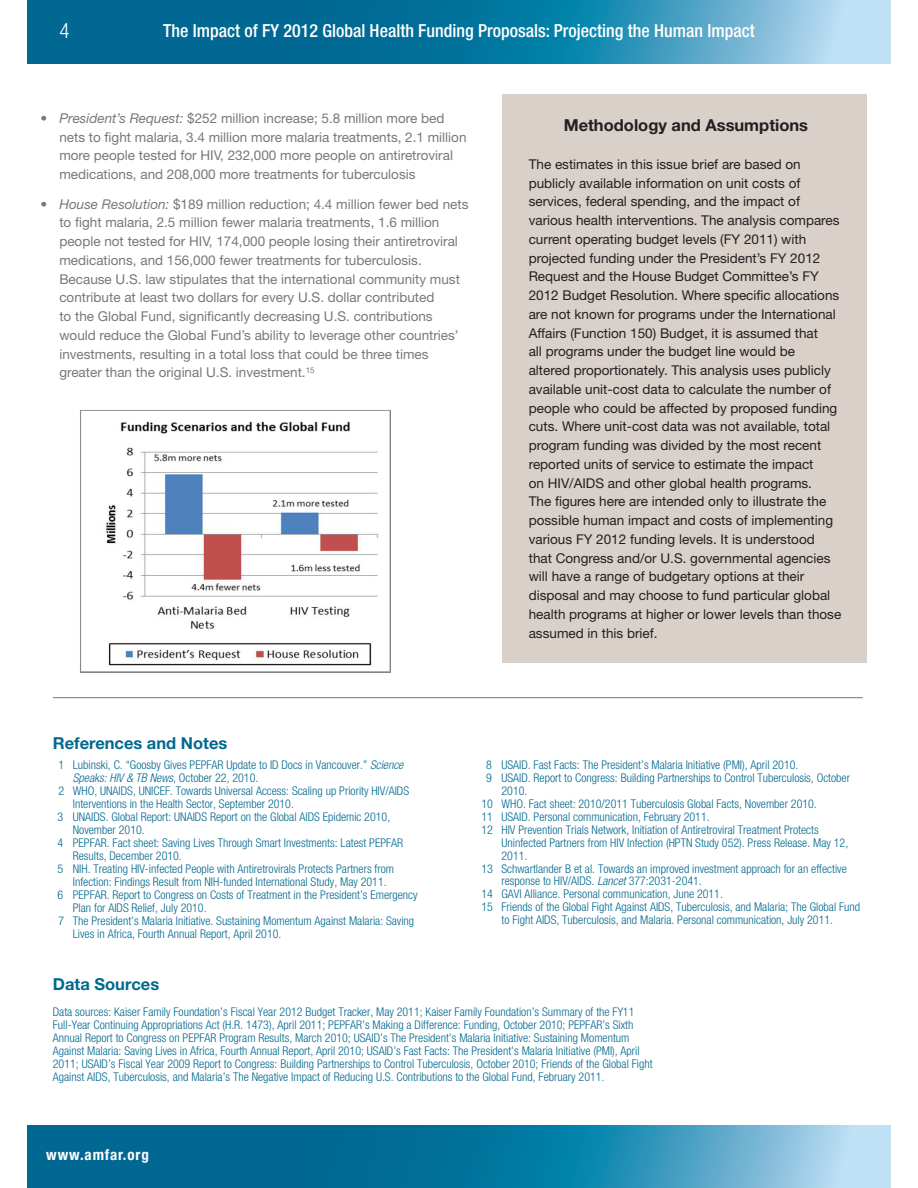
<style>
.page{position:relative;width:918px;height:1188px;background:#fff}
.page>*{position:absolute;margin:0;border:0;box-sizing:border-box;transform-origin:0 0}
.t1{font:300 condensed 21px "Helvetica Neue LT Std";color:#fff}
.t2{font:500 condensed 18px "Helvetica Neue LT Std";color:#fff}
.sidebar_blk{font:700 16.5px "Helvetica Neue LT Std";color:#231f20}
.body{font:700 16.5px "Helvetica Neue LT Std";color:#00688f}
.references{font:700 16.5px "Helvetica Neue LT Std";color:#00688f}
.t3{font:700 condensed 15px "Helvetica Neue LT Std";letter-spacing:.06em;color:#fff}
.bullet{font:13.5px/18.8px "Helvetica Neue LT Std";color:#231f20}
.bullet-2{font:13.5px/18.8px "Helvetica Neue LT Std";color:#76787b}
.references-2{font:300 condensed 12px/12.9px "Helvetica Neue LT Std";color:#00688f}
.s1{font-style:italic}
</style>
<div class="page">
<svg style="left:27px;top:1125px;width:864px;height:63px;background:#2686ac"></svg>
<svg style="left:27px;top:0;width:864px;height:63px;background:#2887ad"></svg>
<div style="left:502px;top:94px;width:364px;height:569px;background:#d8d0c9"></div>
<hr style="left:53px;top:697px;width:810px;height:1px;background:#76787b">
<img style="left:80px;top:410px;width:310px;height:263px">
<h1 class="t1" style="left:59px;top:19px;width:12px">4</h1>
<h2 class="t2" style="left:163px;top:20px;width:593px">The Impact of FY 2012 Global Health Funding Proposals: Projecting the Human Impact</h2>
<p class="bullet-2" style="left:59px;top:109px;width:409px;text-indent:-19px">• <span class="s1">President’s Request:</span> $252 million increase; 5.8 million more bed nets to fight malaria, 3.4 million more malaria treatments, 2.1 million more people tested for HIV, 232,000 more people on antiretroviral medications, and 208,000 more treatments for tuberculosis</p>
<p class="bullet-2" style="left:59px;top:194px;width:411px;text-indent:-19px">• <span class="s1">House Resolution:</span> $189 million reduction; 4.4 million fewer bed nets to fight malaria, 2.5 million fewer malaria treatments, 1.6 million people not tested for HIV, 174,000 people losing their antiretroviral medications, and 156,000 fewer treatments for tuberculosis.<br>Because U.S. law stipulates that the international community must contribute at least two dollars for every U.S. dollar contributed<br>to the Global Fund, significantly decreasing U.S. contributions would reduce the Global Fund’s ability to leverage other countries’ investments, resulting in a total loss that could be three times greater than the original U.S. investment.<sup>15</sup></p>
<p class="sidebar_blk" style="left:564px;top:115px;width:246px">Methodology and Assumptions</p>
<p class="bullet" style="left:529px;top:154px;width:314px">The estimates in this issue brief are based on publicly available information on unit costs of services, federal spending, and the impact of various health interventions. The analysis compares current operating budget levels (FY 2011) with projected funding under the President’s FY 2012<br>Request and the House Budget Committee’s FY 2012 Budget Resolution. Where specific allocations are not known for programs under the International Affairs (Function 150) Budget, it is assumed that<br>all programs under the budget line would be<br>altered proportionately. This analysis uses publicly available unit-cost data to calculate the number of people who could be affected by proposed funding cuts. Where unit-cost data was not available, total program funding was divided by the most recent reported units of service to estimate the impact<br>on HIV/AIDS and other global health programs.<br>The figures here are intended only to illustrate the possible human impact and costs of implementing various FY 2012 funding levels. It is understood that Congress and/or U.S. governmental agencies will have a range of budgetary options at their disposal and may choose to fund particular global health programs at higher or lower levels than those assumed in this brief.</p>
<p class="body" style="left:53px;top:733px;width:176px">References and Notes</p>
<p class="references-2" style="left:73px;top:759px;width:332px;text-indent:-14px">1 Lubinski, C. “Goosby Gives PEPFAR Update to ID Docs in Vancouver.” <span class="s1">Science<br>Speaks: HIV &amp; TB News</span>, October 22, 2010.</p>
<p class="references-2" style="left:73px;top:784px;width:338px;text-indent:-14px">2 WHO, UNAIDS, UNICEF. Towards Universal Access: Scaling up Priority HIV/AIDS<br>Interventions in the Health Sector, September 2010.</p>
<p class="references-2" style="left:73px;top:810px;width:319px;text-indent:-15px">3 UNAIDS. Global Report: UNAIDS Report on the Global AIDS Epidemic 2010,<br>November 2010.</p>
<p class="references-2" style="left:73px;top:836px;width:332px;text-indent:-15px">4 PEPFAR. Fact sheet: Saving Lives Through Smart Investments: Latest PEPFAR<br>Results, December 2010.</p>
<p class="references-2" style="left:73px;top:862px;width:323px;text-indent:-15px">5 NIH. Treating HIV-infected People with Antiretrovirals Protects Partners from<br>Infection: Findings Result from NIH-funded International Study, May 2011.</p>
<p class="references-2" style="left:73px;top:888px;width:346px;text-indent:-15px">6 PEPFAR. Report to Congress on Costs of Treatment in the President’s Emergency<br>Plan for AIDS Relief, July 2010.</p>
<p class="references-2" style="left:73px;top:914px;width:343px;text-indent:-14px">7 The President’s Malaria Initiative. Sustaining Momentum Against Malaria: Saving<br>Lives in Africa, Fourth Annual Report, April 2010.</p>
<p class="references" style="left:53px;top:974px;width:108px">Data Sources</p>
<p class="references-2" style="left:53px;top:1005px;width:601px">Data sources: Kaiser Family Foundation’s Fiscal Year 2012 Budget Tracker, May 2011; Kaiser Family Foundation’s Summary of the FY11<br>Full-Year Continuing Appropriations Act (H.R. 1473), April 2011; PEPFAR’s Making a Difference: Funding, October 2010; PEPFAR’s Sixth Annual Report to Congress on PEPFAR Program Results, March 2010; USAID’s The President’s Malaria Initiative: Sustaining Momentum Against Malaria: Saving Lives in Africa, Fourth Annual Report, April 2010; USAID’s Fast Facts: The President’s Malaria Initiative (PMI), April 2011; USAID’s Fiscal Year 2009 Report to Congress: Building Partnerships to Control Tuberculosis, October 2010; Friends of the Global Fight Against AIDS, Tuberculosis, and Malaria’s The Negative Impact of Reducing U.S. Contributions to the Global Fund, February 2011.</p>
<p class="references-2" style="left:486px;top:758px;width:314px">8 USAID. Fast Facts: The President’s Malaria Initiative (PMI), April 2010.</p>
<p class="references-2" style="left:501px;top:771px;width:350px;text-indent:-15px">9 USAID. Report to Congress: Building Partnerships to Control Tuberculosis, October<br>2010.</p>
<p class="references-2" style="left:482px;top:797px;width:337px">10 WHO. Fact sheet: 2010/2011 Tuberculosis Global Facts, November 2010.</p>
<p class="references-2" style="left:482px;top:810px;width:230px">11 USAID. Personal communication, February 2011.</p>
<p class="references-2" style="left:501px;top:823px;width:348px;text-indent:-20px">12 HIV Prevention Trials Network, Initiation of Antiretroviral Treatment Protects<br>Uninfected Partners from HIV Infection (HPTN Study 052). Press Release. May 12,<br>2011.</p>
<p class="references-2" style="left:501px;top:862px;width:347px;text-indent:-20px">13 Schwartlander B et al. Towards an improved investment approach for an effective response to HIV/AIDS. <span class="s1">Lancet</span> 377:2031-2041.</p>
<p class="references-2" style="left:482px;top:888px;width:243px">14 GAVI Alliance. Personal communication, June 2011.</p>
<p class="references-2" style="left:482px;top:901px;width:380px;text-align:center">15 Friends of the Global Fight Against AIDS, Tuberculosis, and Malaria; The Global Fund to Fight AIDS, Tuberculosis, and Malaria. Personal communication, July 2011.</p>
<p class="t3" style="left:46px;top:1146px;width:104px">www.amfar.org</p>
</div>
